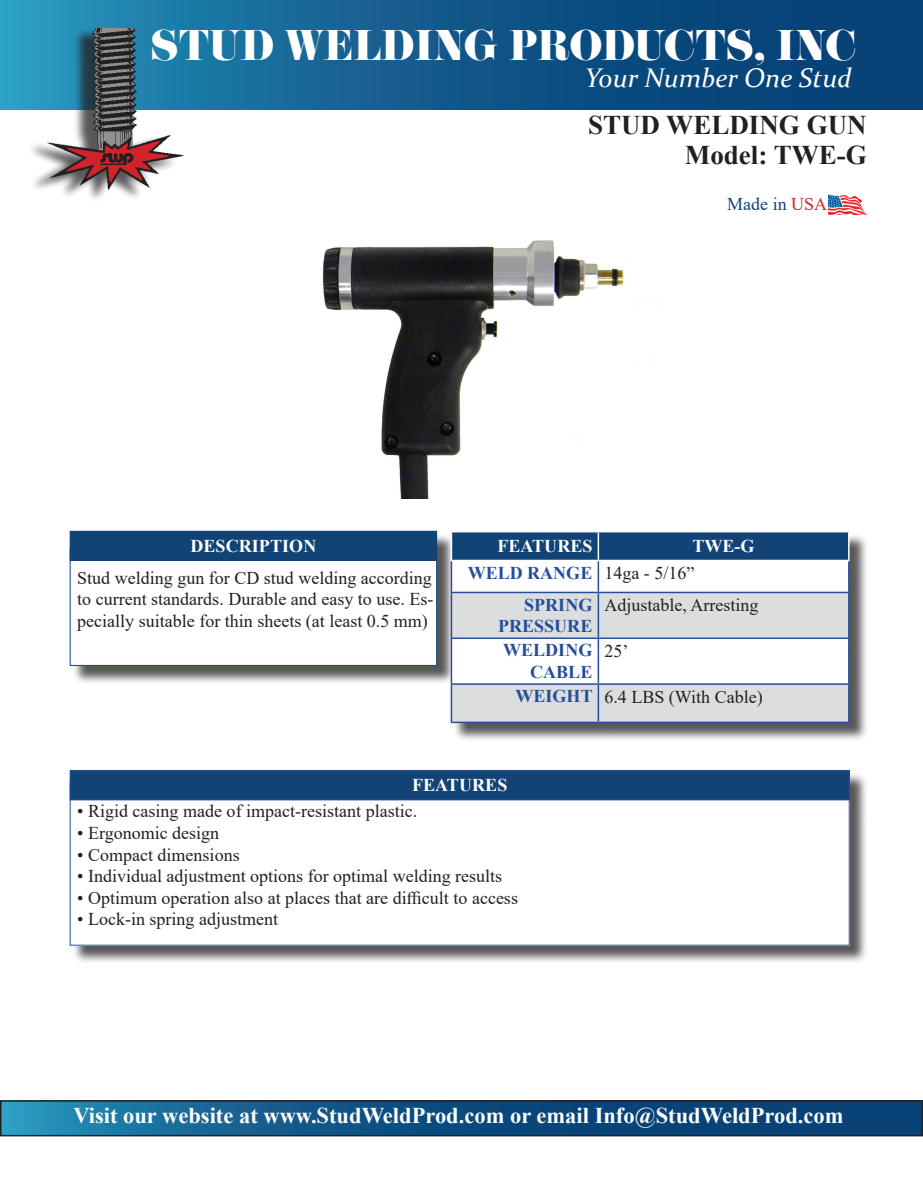
<style>
.page{position:relative;width:923px;height:1193px;background:#fff}
.page>*{position:absolute;margin:0;border:0;box-sizing:border-box;transform-origin:0 0}
.t1{font:37.5px "Eloquent JF Small Caps Pro";color:#fff}
.t2{font:700 27px "Times New Roman";color:#231f20}
.t3{font:italic 27px "Constantia";color:#fff}
.t4{font:700 22.5px "Times New Roman";color:#fff}
.t5{font:18px/21.6px "Times New Roman";color:#231f20;text-align:justify}
.t6{font:700 18px "Times New Roman";color:#244e9c}
.t7{font:700 18px "Times New Roman";letter-spacing:.005em;color:#fff}
.t8{font:18px "Times New Roman";color:#114376}
.s1{color:#d1232a}
</style>
<div class="page">
<svg style="left:0;top:0;width:922px;height:110px;background:#11598a"></svg>
<svg style="left:3px;top:1103px;width:916px;height:30px;background:#0f5687"></svg>
<div style="left:72px;top:772px;width:796px;height:192px;background:#231f20;opacity:.75"></div>
<div style="left:70px;top:783px;width:779px;height:162px;background:#fff"></div>
<div style="left:70px;top:770px;width:779px;height:30px;background:#114376"></div>
<div style="left:70px;top:770px;width:779px;height:30px;border:1px solid #244e9c"></div>
<img style="left:322px;top:240px;width:302px;height:259px">
<div style="left:72px;top:533px;width:383px;height:151px;background:#231f20;opacity:.75"></div>
<div style="left:70px;top:549px;width:366px;height:116px;background:#fff"></div>
<div style="left:70px;top:549px;width:367px;height:117px;border:1px solid #114376"></div>
<div style="left:70px;top:531px;width:366px;height:29px;background:#114376"></div>
<div style="left:70px;top:531px;width:367px;height:30px;border:1px solid #114376"></div>
<div style="left:453px;top:533px;width:415px;height:208px;background:#231f20;opacity:.75"></div>
<svg style="left:452px;top:561px;width:396px;height:30px"></svg>
<svg style="left:452px;top:593px;width:396px;height:128px;fill:#dcdddf"></svg>
<hr style="left:450px;top:561px;width:2px;height:30px;background:#244e9c">
<hr style="left:597px;top:561px;width:2px;height:30px;background:#244e9c">
<hr style="left:848px;top:561px;width:1px;height:30px;background:#244e9c">
<hr style="left:450px;top:591px;width:148px;height:2px;background:#244e9c">
<hr style="left:450px;top:593px;width:2px;height:44px;background:#244e9c">
<hr style="left:598px;top:591px;width:251px;height:2px;background:#244e9c">
<hr style="left:597px;top:593px;width:2px;height:44px;background:#244e9c">
<hr style="left:848px;top:593px;width:1px;height:44px;background:#244e9c">
<hr style="left:450px;top:637px;width:148px;height:2px;background:#244e9c">
<hr style="left:450px;top:639px;width:2px;height:44px;background:#244e9c">
<hr style="left:598px;top:637px;width:251px;height:2px;background:#244e9c">
<hr style="left:597px;top:639px;width:2px;height:44px;background:#244e9c">
<hr style="left:848px;top:639px;width:1px;height:44px;background:#244e9c">
<hr style="left:450px;top:683px;width:148px;height:2px;background:#244e9c">
<hr style="left:450px;top:685px;width:2px;height:36px;background:#244e9c">
<hr style="left:598px;top:683px;width:251px;height:2px;background:#244e9c">
<hr style="left:597px;top:685px;width:2px;height:36px;background:#244e9c">
<hr style="left:848px;top:685px;width:1px;height:36px;background:#244e9c">
<hr style="left:450px;top:721px;width:148px;height:2px;background:#244e9c">
<hr style="left:598px;top:721px;width:251px;height:2px;background:#244e9c">
<hr style="left:450px;top:532px;width:2px;height:28px;background:#fff">
<svg style="left:451px;top:531px;width:398px;height:29px;background:#204f7e"></svg>
<hr style="left:450px;top:560px;width:148px;height:1px;background:#fff">
<hr style="left:598px;top:560px;width:251px;height:1px;background:#fff">
<img style="left:828px;top:194px;width:38px;height:21px">
<div style="left:27px;top:27px;width:150px;height:177px;background:#231f20;opacity:.75"></div>
<img style="left:45px;top:28px;width:139px;height:163px">
<p class="t1" style="left:151px;top:19px;width:707px">STUD WELDING PRODUCTS, INC</p>
<p class="t3" style="left:585px;top:60px;width:268px">Your Number One Stud</p>
<p class="t2" style="left:588px;top:105px;width:280px">STUD WELDING GUN</p>
<p class="t2" style="left:685px;top:135px;width:183px">Model: TWE-G</p>
<p class="t8" style="left:727px;top:191px;width:101px">Made in <span class="s1">USA</span></p>
<p class="t7" style="left:190px;top:533px;width:127px">DESCRIPTION</p>
<p class="t7" style="left:497px;top:533px;width:96px">FEATURES</p>
<p class="t7" style="left:692px;top:533px;width:64px">TWE-G</p>
<p class="t6" style="left:468px;top:559px;width:126px">WELD RANGE</p>
<p class="t5" style="left:604px;top:561px;width:91px">14ga - 5/16”</p>
<p class="t6" style="left:524px;top:591px;width:70px">SPRING</p>
<p class="t6" style="left:498px;top:613px;width:96px">PRESSURE</p>
<p class="t5" style="left:77px;top:566px;width:357px">Stud welding gun for CD stud welding according to current standards. Durable and easy to use. Es&shy;pecially suitable for thin sheets (at least 0.5 mm)</p>
<p class="t5" style="left:604px;top:593px;width:155px">Adjustable, Arresting</p>
<p class="t6" style="left:503px;top:637px;width:91px">WELDING</p>
<p class="t6" style="left:530px;top:659px;width:64px">CABLE</p>
<p class="t5" style="left:604px;top:639px;width:25px">25’</p>
<p class="t6" style="left:515px;top:683px;width:79px">WEIGHT</p>
<p class="t5" style="left:604px;top:685px;width:160px">6.4 LBS (With Cable)</p>
<p class="t7" style="left:412px;top:772px;width:97px">FEATURES</p>
<p class="t5" style="left:77px;top:800px;width:341px">• Rigid casing made of impact-resistant plastic.</p>
<p class="t5" style="left:77px;top:821px;width:143px">• Ergonomic design</p>
<p class="t5" style="left:77px;top:843px;width:164px">• Compact dimensions</p>
<p class="t5" style="left:77px;top:864px;width:426px">• Individual adjustment options for optimal welding results</p>
<p class="t5" style="left:77px;top:886px;width:442px">• Optimum operation also at places that are difficult to access</p>
<p class="t5" style="left:77px;top:908px;width:202px">• Lock-in spring adjustment</p>
<p class="t4" style="left:73px;top:1099px;width:771px">Visit our website at www.StudWeldProd.com or email Info@StudWeldProd.com</p>
</div>
